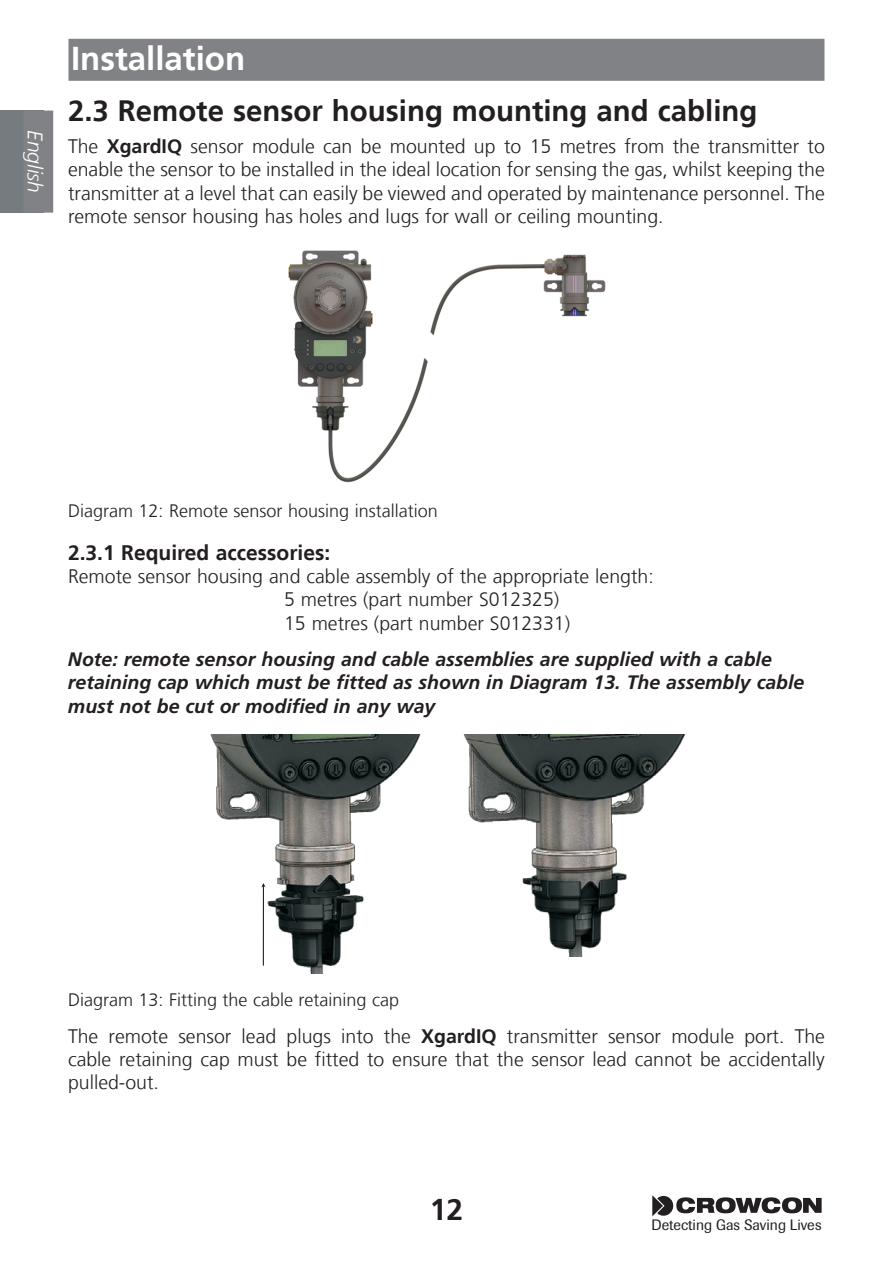
<style>
.page{position:relative;width:893px;height:1263px;background:#fff}
.page>*{position:absolute;margin:0;border:0;box-sizing:border-box;transform-origin:0 0}
.t1{font:700 33px "Frutiger LT";color:#fff}
.t2{font:700 30px "Frutiger LT";color:#231f20}
.t3{font:700 29.4px "Frutiger LT";color:#231f20}
.t4{font:700 21px "Frutiger LT";color:#231f20}
.t5{font:italic 300 21px "Frutiger LT";color:#fff}
.t6{font:300 19.5px/23.4px "Frutiger LT";color:#231f20;text-align:justify}
.t7{font:italic 700 19.5px/23.4px "Frutiger";color:#231f20}
.t8{font:300 18px "Frutiger LT";color:#231f20}
.t9{font:15px "Imago";color:#231f20}
.s1{font-weight:700}
</style>
<div class="page">
<div style="left:68px;top:39px;width:756px;height:42px;background:#808285"></div>
<svg style="left:652px;top:1195px;width:170px;height:21px"></svg>
<div style="left:0;top:111px;width:43px;height:102px;background:#767b7f"></div>
<div style="left:23px;top:111px;width:30px;height:102px;background:#808285"></div>
<img style="left:288px;top:250px;width:318px;height:233px">
<img style="left:463px;top:734px;width:223px;height:222px">
<img style="left:210px;top:734px;width:211px;height:239px">
<svg style="left:261px;top:883px;width:5px;height:83px"></svg>
<p class="t5" style="left:47px;top:130px;width:65px;rotate:90deg">English</p>
<h1 class="t1" style="left:71px;top:39px;width:176px">Installation</h1>
<h3 class="t3" style="left:68px;top:94px;width:691px">2.3 Remote sensor housing mounting and cabling</h3>
<p class="t6" style="left:68px;top:135px;width:758px">The <span class="s1">XgardIQ</span> sensor module can be mounted up to 15 metres from the transmitter to enable the sensor to be installed in the ideal location for sensing the gas, whilst keeping the transmitter at a level that can easily be viewed and operated by maintenance personnel. The remote sensor housing has holes and lugs for wall or ceiling mounting.</p>
<p class="t8" style="left:68px;top:500px;width:371px">Diagram 12: Remote sensor housing installation</p>
<p class="t4" style="left:68px;top:540px;width:264px">2.3.1 Required accessories:</p>
<p class="t6" style="left:284px;top:565px;width:371px;text-align:left;text-indent:-216px">Remote sensor housing and cable assembly of the appropriate length:<br>5 metres (part number S012325)<br>15 metres (part number S012331)</p>
<p class="t7" style="left:68px;top:647px;width:738px">Note: remote sensor housing and cable assemblies are supplied with a cable retaining cap which must be fitted as shown in Diagram 13. The assembly cable must not be cut or modified in any way</p>
<p class="t8" style="left:68px;top:990px;width:333px">Diagram 13: Fitting the cable retaining cap</p>
<p class="t6" style="left:68px;top:1024px;width:758px">The remote sensor lead plugs into the <span class="s1">XgardIQ</span> transmitter sensor module port. The cable retaining cap must be fitted to ensure that the sensor lead cannot be accidentally pulled-out.</p>
<h2 class="t2" style="left:430px;top:1192px;width:35px">12</h2>
<p class="t9" style="left:651px;top:1216px;width:172px">Detecting Gas Saving Lives</p>
</div>
